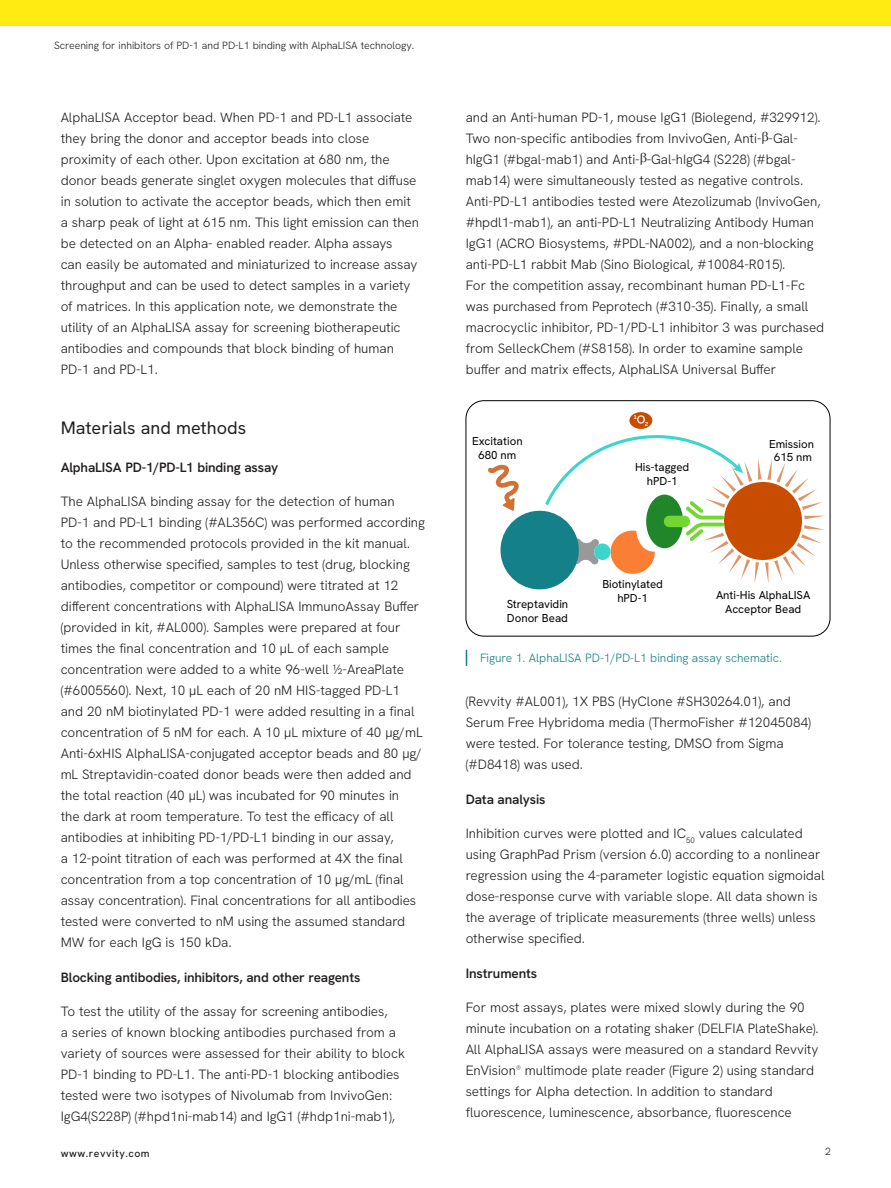
<style>
.page{position:relative;width:891px;height:1188px;background:#fff}
.page>*{position:absolute;margin:0;border:0;box-sizing:border-box;transform-origin:0 0}
.Sub_Head{font:18px "Hanken Grotesk";color:#231f20}
.Body_Copy{font:300 13.5px/21px "Hanken Grotesk";color:#231f20}
.Paragraph_Title{font:13.5px "Hanken Grotesk";letter-spacing:-.01em;color:#231f20}
.Captions{font:300 12px "Hanken Grotesk";color:#148087}
.t1{font:11.55px/13.8px "Hanken Grotesk";color:#000;text-align:center}
.t2{font:300 10.5px "Hanken Grotesk";color:#231f20}
.t3{font:10.5px "Hanken Grotesk";letter-spacing:.05em;color:#231f20}
</style>
<div class="page">
<div style="left:0;top:0;width:891px;height:26px;background:#ffeb0f"></div>
<svg style="left:629px;top:412px;width:23px;height:17px"></svg>
<svg style="left:488px;top:415px;width:337px;height:175px"></svg>
<div style="left:466px;top:400px;width:364px;height:236px;border:1px solid #000;border-radius:18px"></div>
<svg style="left:466px;top:650px;width:1px;height:16px"></svg>
<p class="t2" style="left:54px;top:39px;width:362px">Screening for inhibitors of PD-1 and PD-L1 binding with AlphaLISA technology.</p>
<p class="Body_Copy" style="left:61px;top:106px;width:360px">AlphaLISA Acceptor bead. When PD-1 and PD-L1 associate they bring the donor and acceptor beads into close proximity of each other. Upon excitation at 680 nm, the donor beads generate singlet oxygen molecules that diffuse in solution to activate the acceptor beads, which then emit a sharp peak of light at 615 nm. This light emission can then be detected on an Alpha- enabled reader. Alpha assays<br>can easily be automated and miniaturized to increase assay throughput and can be used to detect samples in a variety of matrices. In this application note, we demonstrate the utility of an AlphaLISA assay for screening biotherapeutic antibodies and compounds that block binding of human PD-1 and PD-L1.</p>
<p class="Sub_Head" style="left:61px;top:416px;width:187px">Materials and methods</p>
<p class="Paragraph_Title" style="left:61px;top:458px;width:219px">AlphaLISA PD-1/PD-L1 binding assay</p>
<p class="Body_Copy" style="left:61px;top:491px;width:366px">The AlphaLISA binding assay for the detection of human PD-1 and PD-L1 binding (#AL356C) was performed according to the recommended protocols provided in the kit manual.<br>Unless otherwise specified, samples to test (drug, blocking antibodies, competitor or compound) were titrated at 12 different concentrations with AlphaLISA ImmunoAssay Buffer (provided in kit, #AL000). Samples were prepared at four times the final concentration and 10 μL of each sample concentration were added to a white 96-well ½-AreaPlate (#6005560). Next, 10 μL each of 20 nM HIS-tagged PD-L1 and 20 nM biotinylated PD-1 were added resulting in a final concentration of 5 nM for each. A 10 μL mixture of 40 μg/mL Anti-6xHIS AlphaLISA-conjugated acceptor beads and 80 μg/ mL Streptavidin-coated donor beads were then added and the total reaction (40 μL) was incubated for 90 minutes in<br>the dark at room temperature. To test the efficacy of all antibodies at inhibiting PD-1/PD-L1 binding in our assay,<br>a 12-point titration of each was performed at 4X the final concentration from a top concentration of 10 µg/mL (final assay concentration). Final concentrations for all antibodies tested were converted to nM using the assumed standard MW for each IgG is 150 kDa.</p>
<p class="Paragraph_Title" style="left:61px;top:968px;width:301px">Blocking antibodies, inhibitors, and other reagents</p>
<p class="Body_Copy" style="left:61px;top:1001px;width:346px">To test the utility of the assay for screening antibodies,<br>a series of known blocking antibodies purchased from a variety of sources were assessed for their ability to block PD-1 binding to PD-L1. The anti-PD-1 blocking antibodies tested were two isotypes of Nivolumab from InvivoGen:<br>IgG4(S228P) (#hpd1ni-mab14) and IgG1 (#hdp1ni-mab1),</p>
<p class="Body_Copy" style="left:466px;top:106px;width:360px">and an Anti-human PD-1, mouse IgG1 (Biolegend, #329912).<br>Two non-specific antibodies from InvivoGen, Anti- -Gal&shy;hIgG1 (#bgal-mab1) and Anti- -Gal-hIgG4 (S228) (#bgal&shy;mab14) were simultaneously tested as negative controls.<br>Anti-PD-L1 antibodies tested were Atezolizumab (InvivoGen, #hpdl1-mab1), an anti-PD-L1 Neutralizing Antibody Human IgG1 (ACRO Biosystems, #PDL-NA002), and a non-blocking anti-PD-L1 rabbit Mab (Sino Biological, #10084-R015).<br>For the competition assay, recombinant human PD-L1-Fc was purchased from Peprotech (#310-35). Finally, a small macrocyclic inhibitor, PD-1/PD-L1 inhibitor 3 was purchased from SelleckChem (#S8158). In order to examine sample buffer and matrix effects, AlphaLISA Universal Buffer</p>
<p class="t1" style="left:472px;top:434px;width:52px">Excitation<br>680 nm</p>
<p class="t1" style="left:635px;top:460px;width:56px">His-tagged hPD-1</p>
<p class="t1" style="left:769px;top:437px;width:47px">Emission<br>615 nm</p>
<p class="t1" style="left:507px;top:597px;width:63px;text-align:left">Streptavidin<br>Donor Bead</p>
<p class="t1" style="left:602px;top:577px;width:62px">Biotinylated hPD-1</p>
<p class="t1" style="left:716px;top:588px;width:96px">Anti-His AlphaLISA<br>Acceptor Bead</p>
<p class="Captions" style="left:480px;top:650px;width:303px">Figure 1. AlphaLISA PD-1/PD-L1 binding assay schematic.</p>
<p class="Body_Copy" style="left:466px;top:691px;width:347px">(Revvity #AL001), 1X PBS (HyClone #SH30264.01), and Serum Free Hybridoma media (ThermoFisher #12045084) were tested. For tolerance testing, DMSO from Sigma (#D8418) was used.</p>
<p class="Paragraph_Title" style="left:466px;top:790px;width:81px">Data analysis</p>
<p class="Body_Copy" style="left:466px;top:823px;width:360px">Inhibition curves were plotted and IC<sub>50</sub> values calculated using GraphPad Prism (version 6.0) according to a nonlinear regression using the 4-parameter logistic equation sigmoidal dose-response curve with variable slope. All data shown is the average of triplicate measurements (three wells) unless otherwise specified.</p>
<p class="Paragraph_Title" style="left:466px;top:964px;width:73px">Instruments</p>
<p class="Body_Copy" style="left:466px;top:997px;width:355px">For most assays, plates were mixed slowly during the 90 minute incubation on a rotating shaker (DELFIA PlateShake).<br>All AlphaLISA assays were measured on a standard Revvity EnVision<sup>®</sup> multimode plate reader (Figure 2) using standard settings for Alpha detection. In addition to standard fluorescence, luminescence, absorbance, fluorescence</p>
<p class="t3" style="left:61px;top:1147px;width:90px">www.revvity.com</p>
<p class="t2" style="left:825px;top:1145px;width:7px">2</p>
</div>
